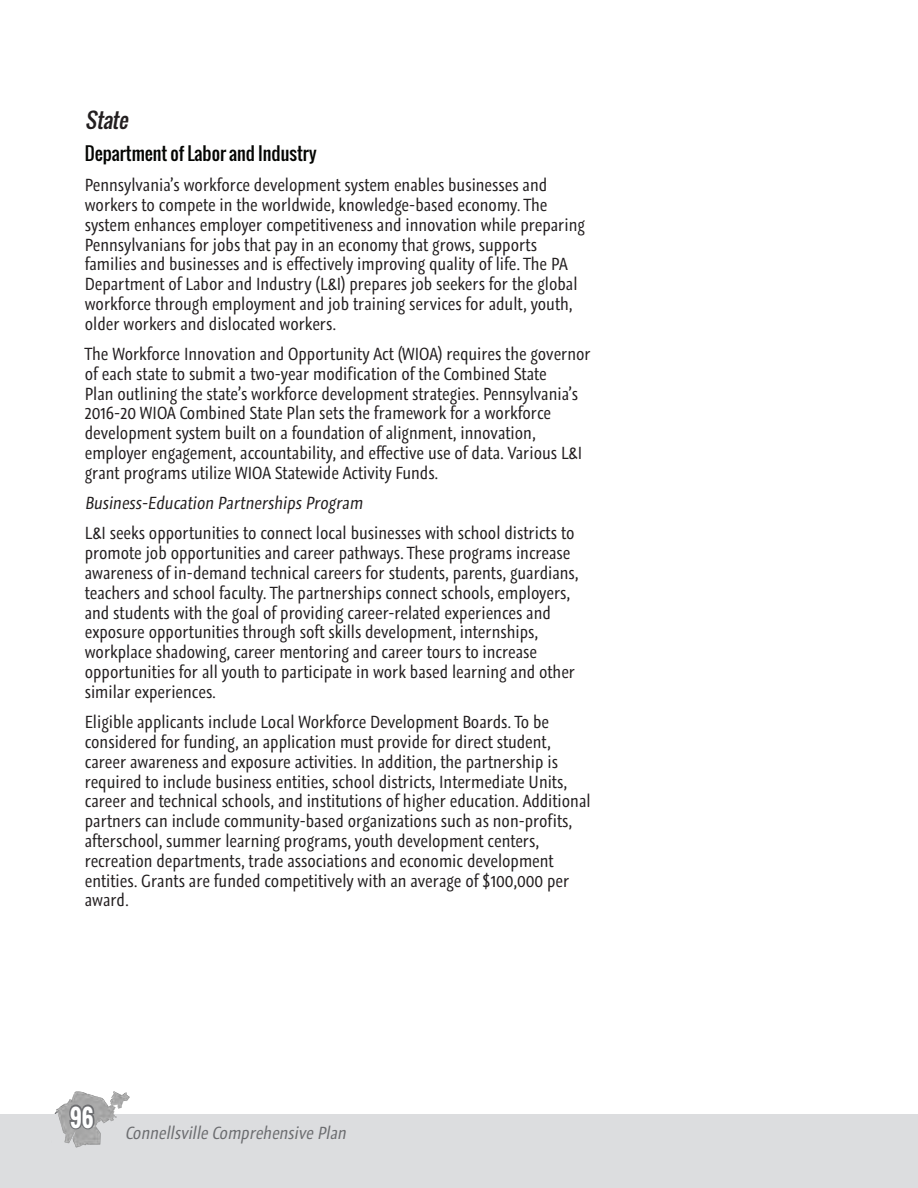
<style>
.page{position:relative;width:918px;height:1188px;background:#fff}
.page>*{position:absolute;margin:0;border:0;box-sizing:border-box;transform-origin:0 0}
.t1{font:700 24px "Oswald";color:#fff;scale:.9 1}
.Subhead{font:italic 21px "Oswald";color:#231f20}
.Subhead-2{font:18px "Oswald";color:#040503}
.t2{font:16.5px/19.8px "Graublau Web";color:#231f20}
.t3{font:italic 16.5px "Graublau Web";color:#6c6d70}
</style>
<div class="page">
<div style="left:0;top:1115px;width:918px;height:73px;background:#dcdddf"></div>
<img style="left:39px;top:1091px;width:96px;height:57px">
<svg style="left:52px;top:1103px;width:44px;height:34px"></svg>
<p class="Subhead" style="left:85px;top:104px;width:50px">State</p>
<p class="Subhead-2" style="left:85px;top:140px;width:233px">Department of Labor and Industry</p>
<p class="t2" style="left:85px;top:175px;width:502px">Pennsylvania’s workforce development system enables businesses and workers to compete in the worldwide, knowledge-based economy. The system enhances employer competitiveness and innovation while preparing Pennsylvanians for jobs that pay in an economy that grows, supports families and businesses and is effectively improving quality of life. The PA Department of Labor and Industry (L&amp;I) prepares job seekers for the global workforce through employment and job training services for adult, youth, older workers and dislocated workers.</p>
<p class="t2" style="left:85px;top:344px;width:508px">The Workforce Innovation and Opportunity Act (WIOA) requires the governor of each state to submit a two-year modification of the Combined State<br>Plan outlining the state’s workforce development strategies. Pennsylvania’s 2016-20 WIOA Combined State Plan sets the framework for a workforce development system built on a foundation of alignment, innovation, employer engagement, accountability, and effective use of data. Various L&amp;I grant programs utilize WIOA Statewide Activity Funds.</p>
<p class="t2" style="left:85px;top:493px;width:283px">Business-Education Partnerships Program</p>
<p class="t2" style="left:85px;top:523px;width:495px">L&amp;I seeks opportunities to connect local businesses with school districts to promote job opportunities and career pathways. These programs increase awareness of in-demand technical careers for students, parents, guardians, teachers and school faculty. The partnerships connect schools, employers, and students with the goal of providing career-related experiences and exposure opportunities through soft skills development, internships, workplace shadowing, career mentoring and career tours to increase opportunities for all youth to participate in work based learning and other similar experiences.</p>
<p class="t2" style="left:85px;top:712px;width:507px">Eligible applicants include Local Workforce Development Boards. To be considered for funding, an application must provide for direct student, career awareness and exposure activities. In addition, the partnership is required to include business entities, school districts, Intermediate Units, career and technical schools, and institutions of higher education. Additional partners can include community-based organizations such as non-profits, afterschool, summer learning programs, youth development centers, recreation departments, trade associations and economic development entities. Grants are funded competitively with an average of $100,000 per award.</p>
<h1 class="t1" style="left:54px;top:1102px;width:46px">9696</h1>
<p class="t3" style="left:125px;top:1121px;width:226px">Connellsville Comprehensive Plan</p>
</div>
